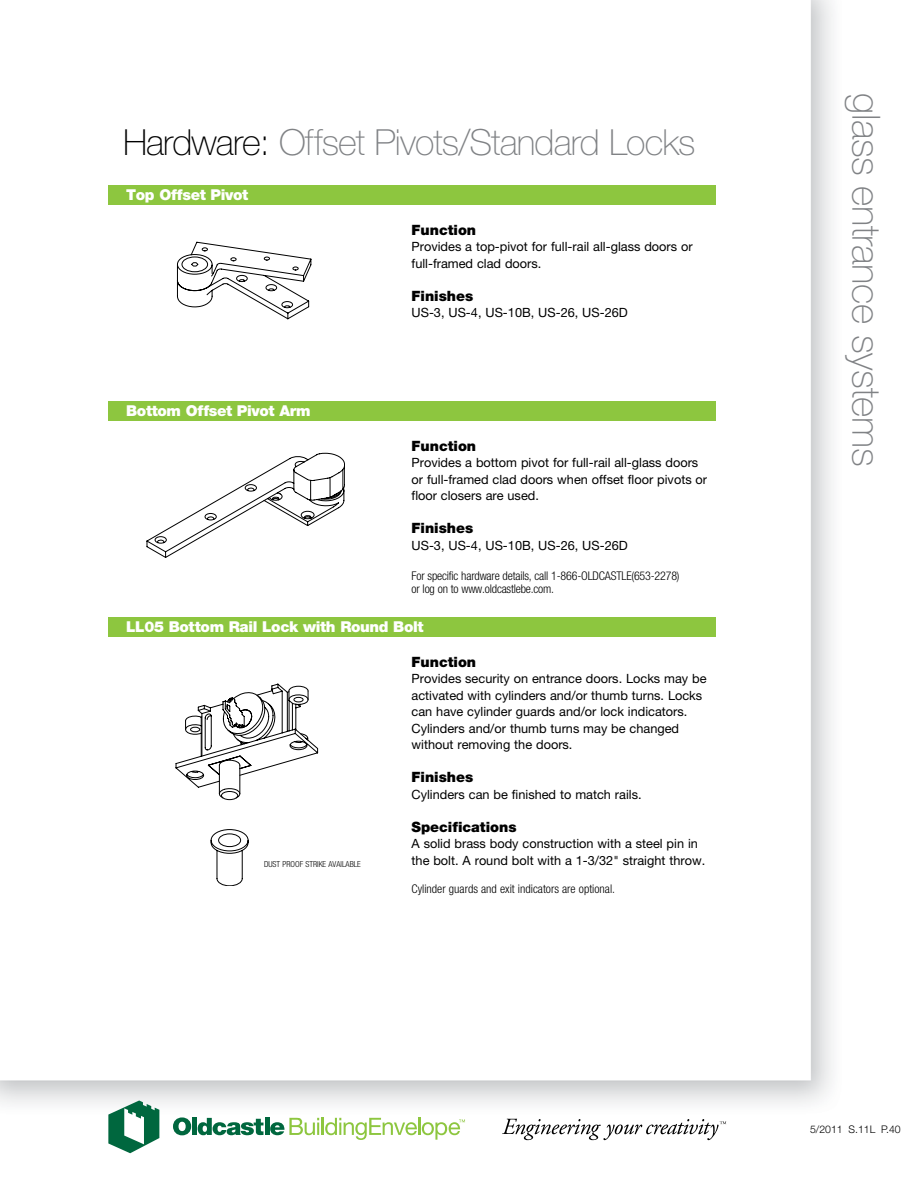
<style>
.page{position:relative;width:918px;height:1188px;background:#fff}
.page>*{position:absolute;margin:0;border:0;box-sizing:border-box;transform-origin:0 0}
.t1{font:100 39px "Helvetica Neue";letter-spacing:-.015em;color:#808285}
.t2{font:100 36px "Helvetica Neue";letter-spacing:-.025em;color:#808285}
.t3{font:900 15px "Helvetica Neue";letter-spacing:-.025em;color:#fff}
.t4{font:900 14.25px "Helvetica Neue";color:#000}
.t5{font:12.75px/16.5px "Helvetica Neue";color:#000}
.t6{font:300 condensed 12px "Helvetica Neue";letter-spacing:-.015em;color:#000}
.t7{font:300 10.5px "Helvetica Neue";color:#000}
.t8{font:300 condensed 8.25px "Helvetica Neue";color:#000}
.s1{color:#000}
</style>
<div class="page">
<img style="left:0;top:0;width:833px;height:1154px">
<svg style="left:173px;top:1117px;width:18px;height:18px"></svg>
<div style="left:192px;top:1118px;width:5px;height:17px;background:#00673e"></div>
<svg style="left:198px;top:1118px;width:65px;height:17px"></svg>
<div style="left:265px;top:1118px;width:5px;height:17px;background:#00673e"></div>
<svg style="left:108px;top:1101px;width:51px;height:52px"></svg>
<svg style="left:502px;top:1119px;width:224px;height:21px"></svg>
<svg style="left:270px;top:1118px;width:195px;height:22px"></svg>
<div style="left:108px;top:186px;width:608px;height:19px;background:#8dc63f"></div>
<svg style="left:138px;top:242px;width:198px;height:150px"></svg>
<div style="left:108px;top:402px;width:608px;height:19px;background:#8dc63f"></div>
<svg style="left:147px;top:425px;width:198px;height:178px"></svg>
<div style="left:108px;top:618px;width:608px;height:19px;background:#8dc63f"></div>
<svg style="left:152px;top:641px;width:198px;height:245px"></svg>
<svg style="left:185px;top:690px;width:134px;height:109px"></svg>
<p class="t2" style="left:123px;top:122px;width:574px"><span class="s1">Hardware:</span> Offset Pivots/Standard Locks</p>
<p class="t3" style="left:126px;top:186px;width:124px">Top Offset Pivot</p>
<p class="t3" style="left:126px;top:402px;width:186px">Bottom Offset Pivot Arm</p>
<p class="t4" style="left:412px;top:221px;width:66px">Function</p>
<p class="t5" style="left:412px;top:238px;width:283px">Provides a top-pivot for full-rail all-glass doors or full-framed clad doors.</p>
<p class="t4" style="left:412px;top:287px;width:63px">Finishes</p>
<p class="t5" style="left:412px;top:304px;width:218px">US-3, US-4, US-10B, US-26, US-26D</p>
<p class="t4" style="left:412px;top:437px;width:66px">Function</p>
<p class="t5" style="left:412px;top:454px;width:297px">Provides a bottom pivot for full-rail all-glass doors or full-framed clad doors when offset floor pivots or floor closers are used.</p>
<p class="t4" style="left:412px;top:520px;width:63px">Finishes</p>
<p class="t5" style="left:412px;top:537px;width:218px">US-3, US-4, US-10B, US-26, US-26D</p>
<p class="t6" style="left:412px;top:569px;width:177px">For specific hardware details, call 1-866-OLDCASTLE</p>
<p class="t6" style="left:632px;top:569px;width:50px">(653-2278)</p>
<p class="t6" style="left:412px;top:582px;width:144px">or log on to www.oldcastlebe.com.</p>
<p class="t3" style="left:126px;top:618px;width:299px">LL05 Bottom Rail Lock with Round Bolt</p>
<p class="t4" style="left:412px;top:653px;width:66px">Function</p>
<p class="t5" style="left:412px;top:670px;width:297px">Provides security on entrance doors. Locks may be activated with cylinders and/or thumb turns. Locks can have cylinder guards and/or lock indicators.<br>Cylinders and/or thumb turns may be changed without removing the doors.</p>
<p class="t4" style="left:412px;top:769px;width:63px">Finishes</p>
<p class="t5" style="left:412px;top:786px;width:232px">Cylinders can be finished to match rails.</p>
<p class="t4" style="left:412px;top:818px;width:107px">Specifications</p>
<p class="t5" style="left:412px;top:835px;width:295px">A solid brass body construction with a steel pin in the bolt. A round bolt with a 1-3/32" straight throw.</p>
<p class="t6" style="left:412px;top:882px;width:205px">Cylinder guards and exit indicators are optional.</p>
<p class="t8" style="left:264px;top:859px;width:98px">Dust Proof Strike Available</p>
<p class="t1" style="left:889px;top:93px;width:375px;rotate:90deg">glass entrance systems</p>
<p class="t7" style="left:810px;top:1123px;width:92px">5/2011 S.11L P.40</p>
</div>
